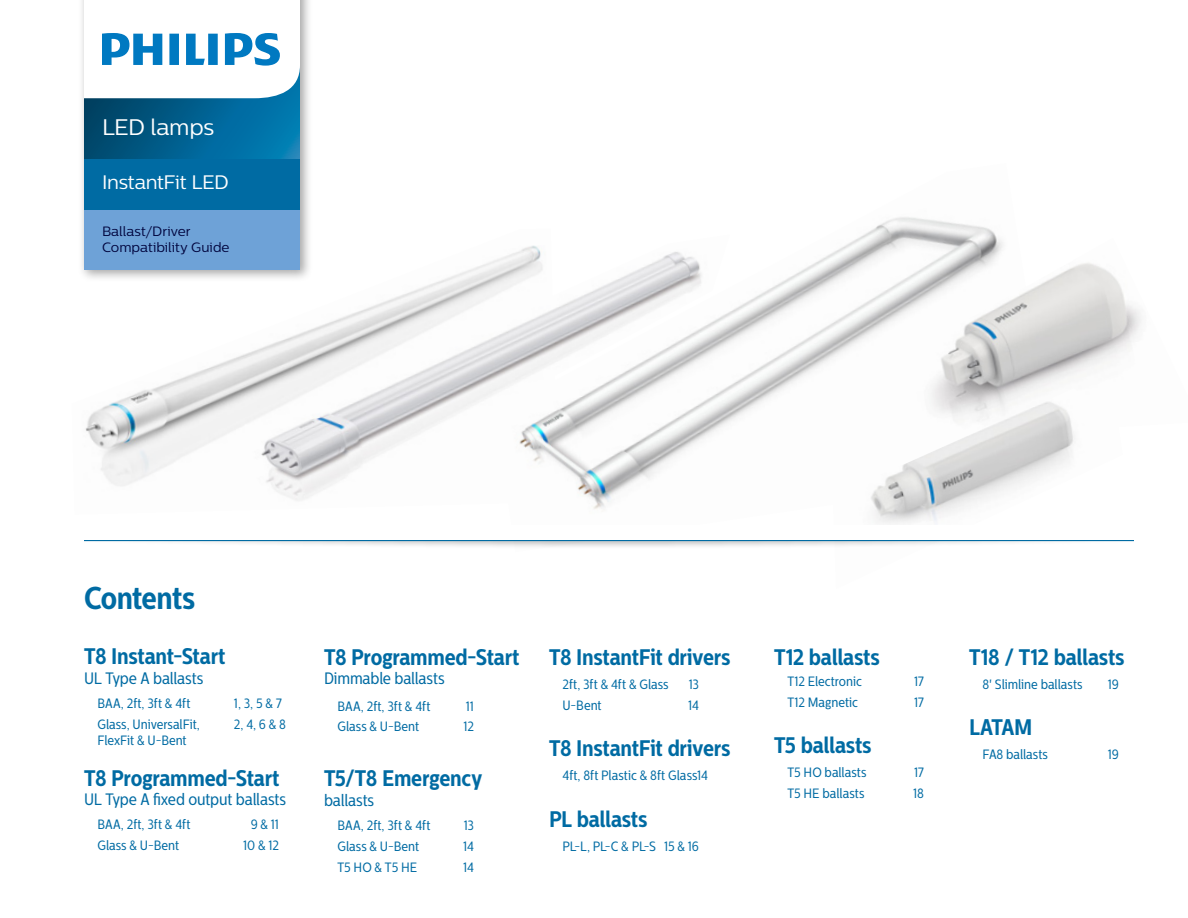
<style>
.page{position:relative;width:1188px;height:918px;background:#fff}
.page>*{position:absolute;margin:0;border:0;box-sizing:border-box;transform-origin:0 0}
.t1{font:700 31.5px "Centrale Sans Cnd";letter-spacing:-.025em;color:#006ba3}
.t2{font:700 22.5px "Centrale Sans Cnd";letter-spacing:-.015em;color:#006ba3}
.t3{font:22.5px "Centrale Sans";letter-spacing:-.015em;color:#fff}
.t4{font:19.5px "Centrale Sans";letter-spacing:-.02em;color:#fff}
.t5{font:16.5px "Centrale Sans Cnd";letter-spacing:-.01em;color:#006ba3}
.t6{font:13.5px "Centrale Sans Cnd";color:#006ba3}
.t7{font:13.5px/16.5px "Centrale Sans";color:#00043d}
</style>
<div class="page">
<img style="left:85px;top:361px;width:141px;height:125px">
<img style="left:226px;top:260px;width:269px;height:241px">
<img style="left:495px;top:217px;width:502px;height:292px">
<img style="left:888px;top:238px;width:254px;height:150px">
<img style="left:833px;top:388px;width:242px;height:136px">
<div style="left:77px;top:0;width:235px;height:283px;background:#000;opacity:.35"></div>
<div style="left:84px;top:65px;width:216px;height:94px;background:linear-gradient(to right,#004366,#027fb9)"></div>
<svg style="left:84px;top:0;width:216px;height:98px"></svg>
<div style="left:84px;top:159px;width:216px;height:51px;background:#006ba3"></div>
<div style="left:84px;top:210px;width:216px;height:60px;background:#6ea2d7"></div>
<div style="left:64px;top:531px;width:1090px;height:18px;background:#000;opacity:.3"></div>
<hr style="left:84px;top:540px;width:1050px;height:1px;background:#006ba3">
<div style="left:54px;top:525px;width:1110px;height:15px;background:#fff"></div>
<div style="left:45px;top:525px;width:39px;height:30px;background:#fff"></div>
<div style="left:1134px;top:525px;width:39px;height:30px;background:#fff"></div>
<h2 class="t3" style="left:102px;top:114px;width:114px">LED lamps</h2>
<h3 class="t4" style="left:102px;top:171px;width:128px">InstantFit LED</h3>
<p class="t7" style="left:102px;top:222px;width:129px">Ballast/Driver<br>Compatibility Guide</p>
<h1 class="t1" style="left:84px;top:579px;width:113px">Contents</h1>
<h2 class="t2" style="left:84px;top:643px;width:143px">T8 Instant-Start</h2>
<p class="t5" style="left:84px;top:668px;width:121px">UL Type A ballasts</p>
<p class="t6" style="left:98px;top:695px;width:95px">BAA, 2ft, 3ft &amp; 4ft</p>
<p class="t6" style="left:234px;top:695px;width:49px">1, 3, 5 &amp; 7</p>
<p class="t6" style="left:98px;top:716px;width:104px">Glass, UniversalFit,</p>
<p class="t6" style="left:234px;top:716px;width:54px">2, 4, 6 &amp; 8</p>
<p class="t6" style="left:98px;top:733px;width:91px">FlexFit &amp; U-Bent</p>
<h2 class="t2" style="left:84px;top:764px;width:197px">T8 Programmed-Start</h2>
<p class="t5" style="left:84px;top:790px;width:204px">UL Type A fixed output ballasts</p>
<p class="t6" style="left:98px;top:817px;width:95px">BAA, 2ft, 3ft &amp; 4ft</p>
<p class="t6" style="left:251px;top:817px;width:30px">9 &amp; 11</p>
<p class="t6" style="left:98px;top:838px;width:83px">Glass &amp; U-Bent</p>
<p class="t6" style="left:243px;top:838px;width:37px">10 &amp; 12</p>
<h2 class="t2" style="left:324px;top:644px;width:197px">T8 Programmed-Start</h2>
<p class="t5" style="left:324px;top:669px;width:122px">Dimmable ballasts</p>
<p class="t6" style="left:338px;top:699px;width:95px">BAA, 2ft, 3ft &amp; 4ft</p>
<p class="t6" style="left:466px;top:699px;width:10px">11</p>
<p class="t6" style="left:338px;top:718px;width:83px">Glass &amp; U-Bent</p>
<p class="t6" style="left:464px;top:718px;width:12px">12</p>
<h2 class="t2" style="left:324px;top:765px;width:160px">T5/T8 Emergency</h2>
<p class="t5" style="left:324px;top:791px;width:52px">ballasts</p>
<p class="t6" style="left:338px;top:817px;width:95px">BAA, 2ft, 3ft &amp; 4ft</p>
<p class="t6" style="left:464px;top:817px;width:12px">13</p>
<p class="t6" style="left:338px;top:838px;width:83px">Glass &amp; U-Bent</p>
<p class="t6" style="left:463px;top:838px;width:12px">14</p>
<p class="t6" style="left:338px;top:859px;width:81px">T5 HO &amp; T5 HE</p>
<p class="t6" style="left:463px;top:859px;width:12px">14</p>
<h2 class="t2" style="left:549px;top:644px;width:183px">T8 InstantFit drivers</h2>
<p class="t6" style="left:562px;top:676px;width:108px">2ft, 3ft &amp; 4ft &amp; Glass</p>
<p class="t6" style="left:689px;top:676px;width:12px">13</p>
<p class="t6" style="left:562px;top:697px;width:41px">U-Bent</p>
<p class="t6" style="left:688px;top:697px;width:12px">14</p>
<h2 class="t2" style="left:549px;top:735px;width:183px">T8 InstantFit drivers</h2>
<p class="t6" style="left:562px;top:768px;width:147px">4ft, 8ft Plastic &amp; 8ft Glass14</p>
<h2 class="t2" style="left:549px;top:806px;width:100px">PL ballasts</h2>
<p class="t6" style="left:562px;top:838px;width:138px">PL-L, PL-C &amp; PL-S 15 &amp; 16</p>
<h2 class="t2" style="left:774px;top:644px;width:107px">T12 ballasts</h2>
<p class="t6" style="left:788px;top:673px;width:76px">T12 Electronic</p>
<p class="t6" style="left:914px;top:673px;width:11px">17</p>
<p class="t6" style="left:788px;top:694px;width:72px">T12 Magnetic</p>
<p class="t6" style="left:914px;top:694px;width:11px">17</p>
<h2 class="t2" style="left:774px;top:732px;width:99px">T5 ballasts</h2>
<p class="t6" style="left:788px;top:765px;width:81px">T5 HO ballasts</p>
<p class="t6" style="left:914px;top:765px;width:11px">17</p>
<p class="t6" style="left:788px;top:786px;width:78px">T5 HE ballasts</p>
<p class="t6" style="left:913px;top:786px;width:12px">18</p>
<h2 class="t2" style="left:969px;top:644px;width:157px">T18 / T12 ballasts</h2>
<p class="t6" style="left:982px;top:676px;width:102px">8' Slimline ballasts</p>
<p class="t6" style="left:1108px;top:676px;width:13px">19</p>
<h2 class="t2" style="left:969px;top:714px;width:65px">LATAM</h2>
<p class="t6" style="left:982px;top:747px;width:67px">FA8 ballasts</p>
<p class="t6" style="left:1108px;top:747px;width:13px">19</p>
</div>
